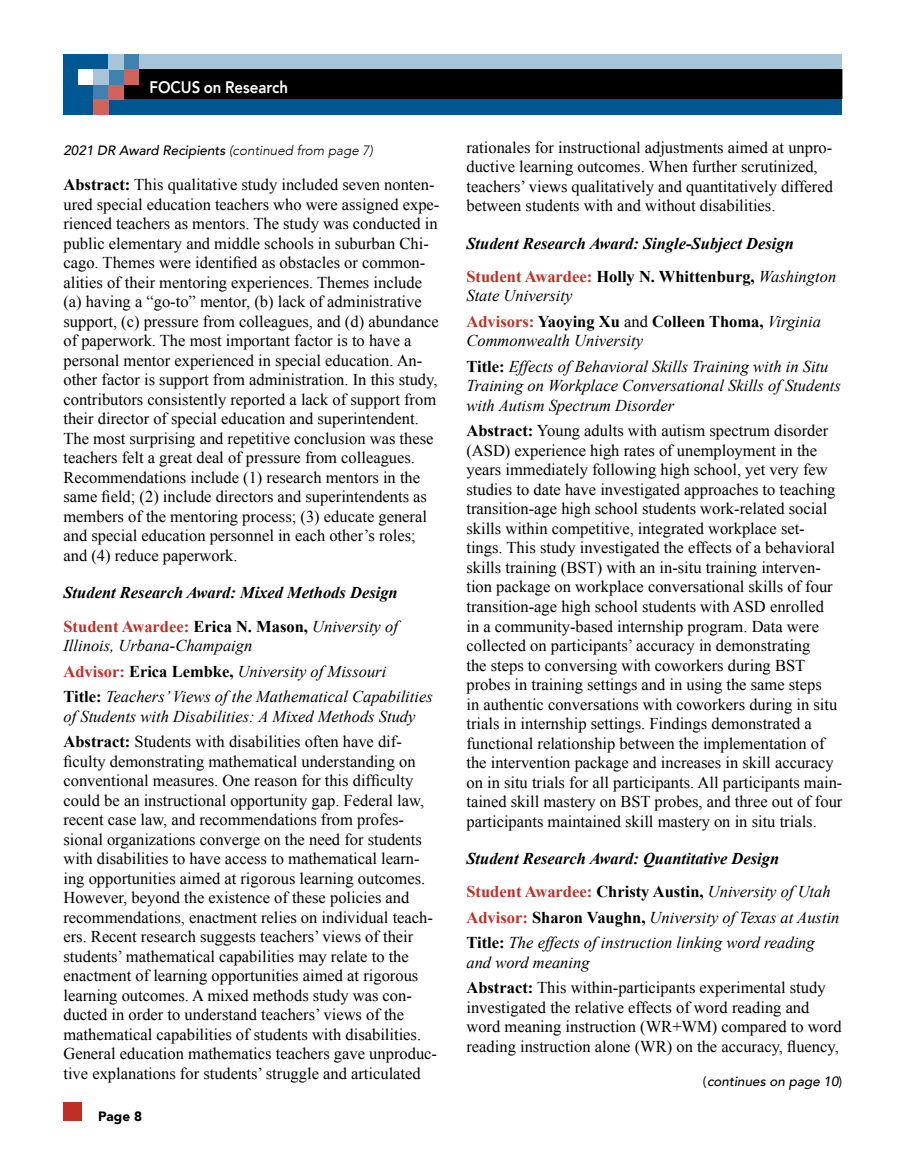
<style>
.page{position:relative;width:905px;height:1175px;background:#fff}
.page>*{position:absolute;margin:0;border:0;box-sizing:border-box;transform-origin:0 0}
.t1{font:800 16.65px "Avenir";color:#fff;scale:.9 1}
.Body_After_Head{font:16.5px/19.5px "Times New Roman";color:#000}
.Body_After_Head-2{font:italic 16.5px/19.5px "Times New Roman";color:#000}
.t2{font:italic 700 16.5px "Times New Roman";color:#000}
.Continued_From{font:italic 500 13.5px "Avenir";color:#000}
.t3{font:900 13.5px "Avenir";color:#000}
.s1{font-weight:300}
.s2{font-weight:700}
.s3{font-weight:700;font-style:normal;color:#c02f26}
.s4{font-weight:700;font-style:normal}
.s5{font-style:normal}
.s6{font-weight:400;font-style:normal}
</style>
<div class="page">
<div style="left:63px;top:1102px;width:18px;height:18px;background:#c02f26"></div>
<div style="left:63px;top:54px;width:779px;height:60px;background:#005892"></div>
<div style="left:138px;top:54px;width:704px;height:15px;background:#a6c5d9"></div>
<div style="left:124px;top:70px;width:717px;height:28px;background:#000"></div>
<div style="left:123px;top:69px;width:719px;height:30px;border:2px solid #000"></div>
<div style="left:123px;top:54px;width:15px;height:15px;background:#4082ad"></div>
<div style="left:93px;top:84px;width:15px;height:15px;background:#4082ad"></div>
<div style="left:93px;top:99px;width:15px;height:15px;background:#d0635c"></div>
<div style="left:108px;top:84px;width:15px;height:15px;background:#d0635c"></div>
<div style="left:123px;top:69px;width:15px;height:15px;background:#d0635c"></div>
<div style="left:78px;top:69px;width:15px;height:15px;background:#fff"></div>
<div style="left:108px;top:69px;width:15px;height:15px;background:#4082ad"></div>
<div style="left:93px;top:69px;width:15px;height:15px;background:#a6c5d9"></div>
<div style="left:108px;top:54px;width:15px;height:15px;background:#a6c5d9"></div>
<p class="t1" style="left:149px;top:74px;width:155px">FOCUS on Research</p>
<p class="Continued_From" style="left:63px;top:142px;width:311px">2021 DR Award Recipients <span class="s1">(continued from page 7)</span></p>
<p class="Body_After_Head" style="left:63px;top:175px;width:377px"><span class="s2">Abstract:</span> This qualitative study included seven nonten&shy;ured special education teachers who were assigned expe&shy;rienced teachers as mentors. The study was conducted in public elementary and middle schools in suburban Chi&shy;cago. Themes were identified as obstacles or common&shy;alities of their mentoring experiences. Themes include (a) having a “go-to” mentor, (b) lack of administrative support, (c) pressure from colleagues, and (d) abundance of paperwork. The most important factor is to have a personal mentor experienced in special education. An&shy;other factor is support from administration. In this study, contributors consistently reported a lack of support from their director of special education and superintendent.<br>The most surprising and repetitive conclusion was these teachers felt a great deal of pressure from colleagues.<br>Recommendations include (1) research mentors in the same field; (2) include directors and superintendents as members of the mentoring process; (3) educate general and special education personnel in each other’s roles; and (4) reduce paperwork.</p>
<h2 class="t2" style="left:63px;top:581px;width:336px">Student Research Award: Mixed Methods Design</h2>
<h2 class="Body_After_Head-2" style="left:63px;top:616px;width:336px"><span class="s3">Student Awardee:</span> <span class="s4">Erica N. Mason,</span> University of<br>Illinois, Urbana-Champaign</h2>
<h2 class="Body_After_Head-2" style="left:63px;top:661px;width:324px"><span class="s3">Advisor:</span> <span class="s4">Erica Lembke,</span> University of Missouri</h2>
<p class="Body_After_Head-2" style="left:63px;top:686px;width:371px"><span class="s4">Title:</span> Teachers’ Views of the Mathematical Capabilities of Students with Disabilities: A Mixed Methods Study</p>
<p class="Body_After_Head" style="left:63px;top:731px;width:375px"><span class="s2">Abstract:</span> Students with disabilities often have dif&shy;ficulty demonstrating mathematical understanding on conventional measures. One reason for this difficulty could be an instructional opportunity gap. Federal law, recent case law, and recommendations from profes&shy;sional organizations converge on the need for students with disabilities to have access to mathematical learn&shy;ing opportunities aimed at rigorous learning outcomes.<br>However, beyond the existence of these policies and recommendations, enactment relies on individual teach&shy;ers. Recent research suggests teachers’ views of their students’ mathematical capabilities may relate to the enactment of learning opportunities aimed at rigorous learning outcomes. A mixed methods study was con&shy;ducted in order to understand teachers’ views of the mathematical capabilities of students with disabilities.<br>General education mathematics teachers gave unproduc&shy;tive explanations for students’ struggle and articulated</p>
<p class="t3" style="left:98px;top:1104px;width:45px">Page 8</p>
<p class="Body_After_Head" style="left:466px;top:137px;width:368px">rationales for instructional adjustments aimed at unpro&shy;ductive learning outcomes. When further scrutinized, teachers’ views qualitatively and quantitatively differed between students with and without disabilities.</p>
<h2 class="t2" style="left:466px;top:232px;width:329px">Student Research Award: Single-Subject Design</h2>
<h2 class="Body_After_Head-2" style="left:466px;top:266px;width:371px"><span class="s3">Student Awardee:</span> <span class="s4">Holly N. Whittenburg,</span> Washington<br>State University</h2>
<h2 class="Body_After_Head-2" style="left:466px;top:311px;width:356px"><span class="s3">Advisors:</span> <span class="s4">Yaoying Xu</span> <span class="s5">and</span> <span class="s4">Colleen Thoma,</span> Virginia<br>Commonwealth University</h2>
<p class="Body_After_Head-2" style="left:466px;top:356px;width:376px"><span class="s4">Title:</span> Effects of Behavioral Skills Training with in Situ<br>Training on Workplace Conversational Skills of Students with Autism Spectrum Disorder</p>
<p class="Body_After_Head" style="left:466px;top:421px;width:377px"><span class="s2">Abstract:</span> Young adults with autism spectrum disorder (ASD) experience high rates of unemployment in the years immediately following high school, yet very few studies to date have investigated approaches to teaching transition-age high school students work-related social skills within competitive, integrated workplace set&shy;tings. This study investigated the effects of a behavioral skills training (BST) with an in-situ training interven&shy;tion package on workplace conversational skills of four transition-age high school students with ASD enrolled<br>in a community-based internship program. Data were collected on participants’ accuracy in demonstrating<br>the steps to conversing with coworkers during BST probes in training settings and in using the same steps<br>in authentic conversations with coworkers during in situ trials in internship settings. Findings demonstrated a functional relationship between the implementation of the intervention package and increases in skill accuracy on in situ trials for all participants. All participants main&shy;tained skill mastery on BST probes, and three out of four participants maintained skill mastery on in situ trials.</p>
<h2 class="t2" style="left:466px;top:847px;width:314px">Student Research Award: Quantitative Design</h2>
<h2 class="Body_After_Head-2" style="left:466px;top:881px;width:366px"><span class="s3">Student Awardee:</span> <span class="s4">Christy Austin,</span> University of Utah</h2>
<h2 class="Body_After_Head-2" style="left:466px;top:907px;width:374px"><span class="s3">Advisor:</span> <span class="s4">Sharon Vaughn,</span> University of Texas at Austin</h2>
<p class="Body_After_Head-2" style="left:466px;top:932px;width:350px"><span class="s4">Title:</span> The effects of instruction linking word reading and word meaning</p>
<p class="Body_After_Head" style="left:466px;top:977px;width:376px"><span class="s2">Abstract:</span> This within-participants experimental study investigated the relative effects of word reading and word meaning instruction (WR+WM) compared to word reading instruction alone (WR) on the accuracy, fluency,</p>
<p class="Continued_From" style="left:702px;top:1072px;width:141px"><span class="s6">(</span>continues on page 10<span class="s6">)</span></p>
</div>
